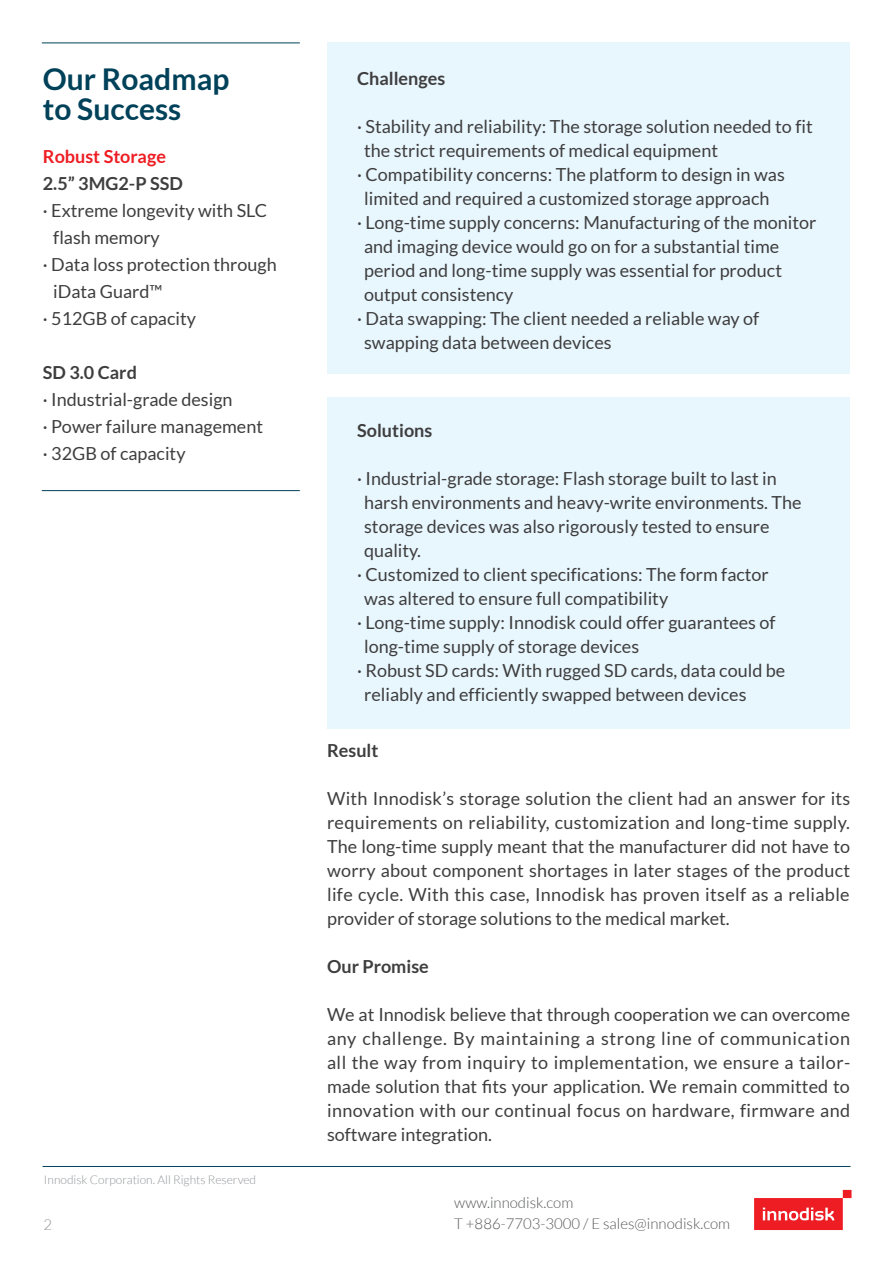
<style>
.page{position:relative;width:893px;height:1263px;background:#fff}
.page>*{position:absolute;margin:0;border:0;box-sizing:border-box;transform-origin:0 0}
.t1{font:700 30px "Lato";color:#00415a}
.t2{font:18px/24px "Lato";color:#3e3e3f;text-align:justify}
.t3{font:700 18px "Lato";color:#3e3e3f}
.t4{font:700 18px "Lato";color:#ee1d23}
.t5{font:300 15px/21px "Lato";color:#57585a}
.t6{font:300 15px "Lato";color:#939598}
.t7{font:300 12px "Lato";color:#939598}
</style>
<div class="page">
<hr style="left:43px;top:1166px;width:807px;height:1px;background:#00415a">
<svg style="left:754px;top:1190px;width:97px;height:40px"></svg>
<hr style="left:42px;top:43px;width:258px;height:1px;background:#00415a">
<hr style="left:42px;top:490px;width:258px;height:1px;background:#00415a">
<div style="left:328px;top:43px;width:522px;height:331px;background:#e8f6fd"></div>
<div style="left:327px;top:397px;width:523px;height:332px;background:#e8f6fd"></div>
<p class="t1" style="left:43px;top:62px;width:188px">Our Roadmap</p>
<p class="t1" style="left:43px;top:92px;width:140px">to Success</p>
<p class="t4" style="left:43px;top:146px;width:125px">Robust Storage</p>
<p class="t3" style="left:43px;top:173px;width:142px">2.5” 3MG2-P SSD</p>
<p class="t2" style="left:43px;top:199px;width:226px">· Extreme longevity with SLC</p>
<p class="t2" style="left:53px;top:226px;width:108px">flash memory</p>
<p class="t2" style="left:43px;top:253px;width:235px">· Data loss protection through</p>
<p class="t2" style="left:53px;top:280px;width:111px">iData Guard™</p>
<p class="t2" style="left:43px;top:307px;width:155px">· 512GB of capacity</p>
<p class="t3" style="left:43px;top:362px;width:96px">SD 3.0 Card</p>
<p class="t2" style="left:43px;top:388px;width:191px">· Industrial-grade design</p>
<p class="t2" style="left:43px;top:415px;width:222px">· Power failure management</p>
<p class="t2" style="left:43px;top:442px;width:144px">· 32GB of capacity</p>
<p class="t7" style="left:44px;top:1173px;width:214px">Innodisk Corporation. All Rights Reserved</p>
<p class="t6" style="left:44px;top:1217px;width:10px">2</p>
<p class="t3" style="left:357px;top:68px;width:90px">Challenges</p>
<p class="t2" style="left:357px;top:114px;width:457px">· Stability and reliability: The storage solution needed to fit</p>
<p class="t2" style="left:364px;top:138px;width:355px">the strict requirements of medical equipment</p>
<p class="t2" style="left:357px;top:162px;width:429px">· Compatibility concerns: The platform to design in was</p>
<p class="t2" style="left:364px;top:186px;width:407px">limited and required a customized storage approach</p>
<p class="t2" style="left:357px;top:210px;width:461px">· Long-time supply concerns: Manufacturing of the monitor</p>
<p class="t2" style="left:364px;top:234px;width:417px">and imaging device would go on for a substantial time</p>
<p class="t2" style="left:364px;top:258px;width:419px">period and long-time supply was essential for product</p>
<p class="t2" style="left:364px;top:282px;width:151px">output consistency</p>
<p class="t2" style="left:357px;top:306px;width:404px">· Data swapping: The client needed a reliable way of</p>
<p class="t2" style="left:364px;top:330px;width:249px">swapping data between devices</p>
<p class="t3" style="left:357px;top:420px;width:77px">Solutions</p>
<p class="t2" style="left:357px;top:466px;width:421px">· Industrial-grade storage: Flash storage built to last in</p>
<p class="t2" style="left:364px;top:490px;width:439px">harsh environments and heavy-write environments. The</p>
<p class="t2" style="left:364px;top:514px;width:407px">storage devices was also rigorously tested to ensure</p>
<p class="t2" style="left:364px;top:538px;width:58px">quality.</p>
<p class="t2" style="left:357px;top:562px;width:413px">· Customized to client specifications: The form factor</p>
<p class="t2" style="left:364px;top:586px;width:306px">was altered to ensure full compatibility</p>
<p class="t2" style="left:357px;top:610px;width:420px">· Long-time supply: Innodisk could offer guarantees of</p>
<p class="t2" style="left:364px;top:634px;width:277px">long-time supply of storage devices</p>
<p class="t2" style="left:357px;top:658px;width:430px">· Robust SD cards: With rugged SD cards, data could be</p>
<p class="t2" style="left:364px;top:682px;width:384px">reliably and efficiently swapped between devices</p>
<p class="t3" style="left:327px;top:740px;width:53px">Result</p>
<p class="t2" style="left:327px;top:786px;width:525px">With Innodisk’s storage solution the client had an answer for its requirements on reliability, customization and long-time supply.<br>The long-time supply meant that the manufacturer did not have to worry about component shortages in later stages of the product life cycle. With this case, Innodisk has proven itself as a reliable provider of storage solutions to the medical market.</p>
<p class="t3" style="left:327px;top:956px;width:103px">Our Promise</p>
<p class="t2" style="left:327px;top:1002px;width:525px">We at Innodisk believe that through cooperation we can overcome any challenge. By maintaining a strong line of communication all the way from inquiry to implementation, we ensure a tailor&shy;made solution that fits your application. We remain committed to innovation with our continual focus on hardware, firmware and software integration.</p>
<p class="t5" style="left:454px;top:1192px;width:277px">www.innodisk.com<br>T +886-7703-3000 / E sales@innodisk.com</p>
</div>
